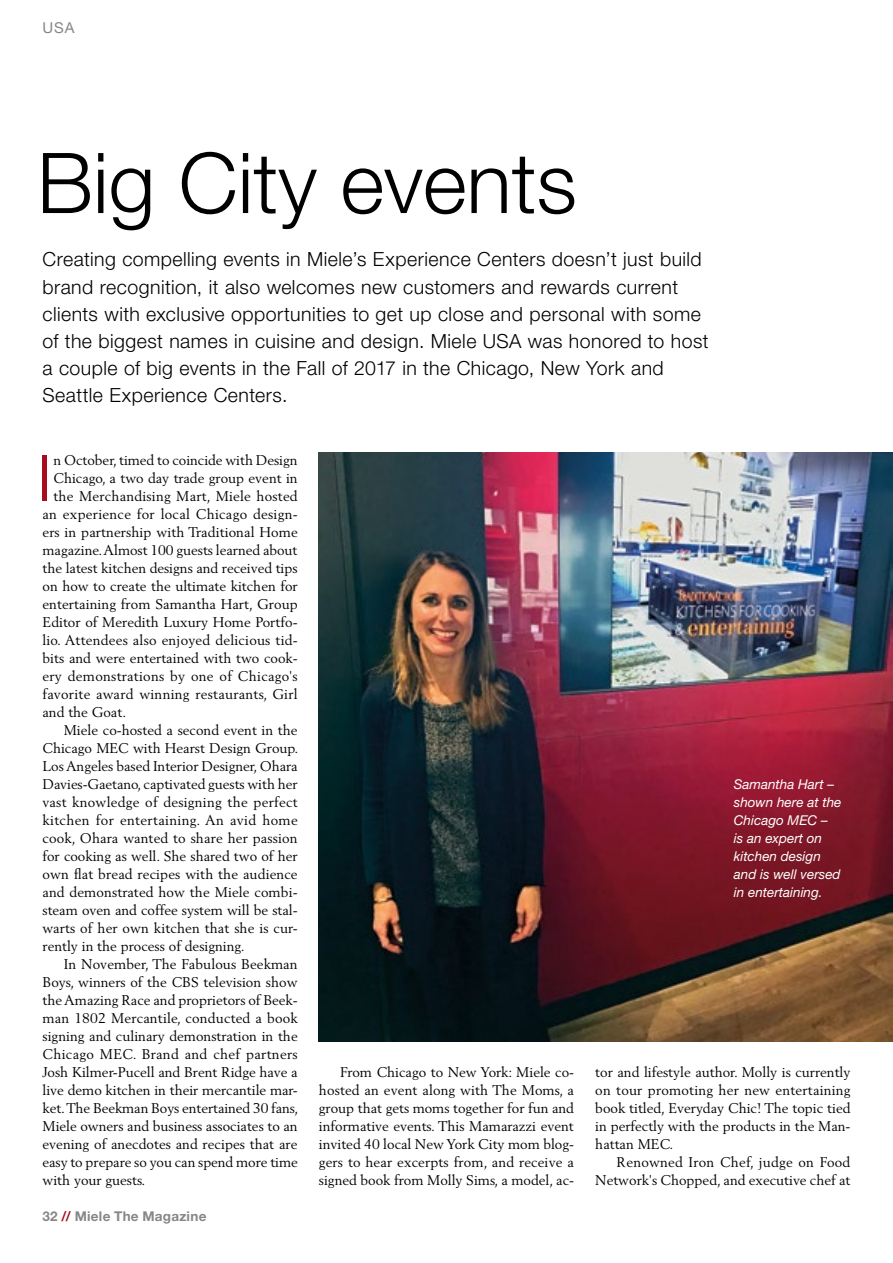
<style>
.page{position:relative;width:893px;height:1263px;background:#fff}
.page>*{position:absolute;margin:0;border:0;box-sizing:border-box;transform-origin:0 0}
.t1{font:300 84px "Helvetica Neue LT";color:#000}
.t2{font:300 64.35px "Helvetica Neue LT";color:#a60d1f}
.t3{font:300 19.5px/27px "Helvetica Neue LT";letter-spacing:.025em;color:#000}
.t4{font:15px "Helvetica Neue LT";color:#878787}
.t5{font:13.95px/18px "Berling";color:#000;text-align:justify}
.t6{font:13.95px "Berling";letter-spacing:.02em;color:#000}
.t7{font:13.95px "Berling";letter-spacing:.025em;color:#000}
.t8{font:italic 13.5px/18px "Helvetica Neue LT";color:#fff}
.t9{font:700 13.5px "Helvetica Neue LT";letter-spacing:.02em;color:#878787}
.s1{color:#a60d1f}
</style>
<div class="page">
<img style="left:319px;top:453px;width:574px;height:588px">
<p class="t4" style="left:43px;top:19px;width:33px">USA</p>
<h1 class="t1" style="left:37px;top:132px;width:541px">Big City events</h1>
<p class="t3" style="left:43px;top:246px;width:668px">Creating compelling events in Miele’s Experience Centers doesn’t just build brand recognition, it also welcomes new customers and rewards current clients with exclusive opportunities to get up close and personal with some of the biggest names in cuisine and design. Miele USA was honored to host a couple of big events in the Fall of 2017 in the Chicago, New York and Seattle Experience Centers.</p>
<h2 class="t2" style="left:38px;top:439px;width:16px">I</h2>
<p class="t5" style="left:53px;top:451px;width:246px">n October, timed to coincide with Design</p>
<p class="t5" style="left:53px;top:469px;width:246px">Chicago, a two day trade group event in</p>
<p class="t5" style="left:53px;top:487px;width:246px">the Merchandising Mart, Miele hosted</p>
<p class="t6" style="left:43px;top:506px;width:257px">an experience for local Chicago design-</p>
<p class="t5" style="left:43px;top:523px;width:257px">ers in partnership with Traditional Home</p>
<p class="t5" style="left:43px;top:541px;width:256px">magazine. Almost 100 guests learned about</p>
<p class="t5" style="left:43px;top:559px;width:257px">the latest kitchen designs and received tips</p>
<p class="t5" style="left:43px;top:577px;width:257px">on how to create the ultimate kitchen for</p>
<p class="t5" style="left:43px;top:595px;width:257px">entertaining from Samantha Hart, Group</p>
<p class="t5" style="left:43px;top:613px;width:257px">Editor of Meredith Luxury Home Portfo-</p>
<p class="t5" style="left:43px;top:631px;width:257px">lio. Attendees also enjoyed delicious tid-</p>
<p class="t5" style="left:43px;top:649px;width:257px">bits and were entertained with two cook-</p>
<p class="t6" style="left:43px;top:668px;width:257px">ery demonstrations by one of Chicago's</p>
<p class="t6" style="left:43px;top:686px;width:257px">favorite award winning restaurants, Girl</p>
<p class="t5" style="left:43px;top:703px;width:85px">and the Goat.</p>
<p class="t5" style="left:64px;top:721px;width:235px">Miele co-hosted a second event in the</p>
<p class="t5" style="left:43px;top:739px;width:257px">Chicago MEC with Hearst Design Group.</p>
<p class="t5" style="left:43px;top:757px;width:257px">Los Angeles based Interior Designer, Ohara</p>
<p class="t5" style="left:43px;top:775px;width:257px">Davies-Gaetano, captivated guests with her</p>
<p class="t6" style="left:43px;top:794px;width:257px">vast knowledge of designing the perfect</p>
<p class="t7" style="left:43px;top:812px;width:257px">kitchen for entertaining. An avid home</p>
<p class="t5" style="left:43px;top:829px;width:256px">cook, Ohara wanted to share her passion</p>
<p class="t5" style="left:43px;top:847px;width:257px">for cooking as well. She shared two of her</p>
<p class="t5" style="left:43px;top:865px;width:257px">own flat bread recipes with the audience</p>
<p class="t5" style="left:43px;top:883px;width:257px">and demonstrated how the Miele combi-</p>
<p class="t5" style="left:43px;top:901px;width:257px">steam oven and coffee system will be stal-</p>
<p class="t5" style="left:43px;top:919px;width:257px">warts of her own kitchen that she is cur-</p>
<p class="t5" style="left:43px;top:937px;width:204px">rently in the process of designing.</p>
<p class="t5" style="left:64px;top:955px;width:235px">In November, The Fabulous Beekman</p>
<p class="t5" style="left:43px;top:973px;width:256px">Boys, winners of the CBS television show</p>
<p class="t5" style="left:43px;top:991px;width:257px">the Amazing Race and proprietors of Beek-</p>
<p class="t5" style="left:43px;top:1009px;width:257px">man 1802 Mercantile, conducted a book</p>
<p class="t5" style="left:43px;top:1027px;width:257px">signing and culinary demonstration in the</p>
<p class="t6" style="left:43px;top:1046px;width:257px">Chicago MEC. Brand and chef partners</p>
<p class="t5" style="left:43px;top:1063px;width:257px">Josh Kilmer-Pucell and Brent Ridge have a</p>
<p class="t5" style="left:43px;top:1081px;width:257px">live demo kitchen in their mercantile mar-</p>
<p class="t5" style="left:43px;top:1099px;width:257px">ket. The Beekman Boys entertained 30 fans,</p>
<p class="t5" style="left:43px;top:1117px;width:257px">Miele owners and business associates to an</p>
<p class="t5" style="left:43px;top:1135px;width:256px">evening of anecdotes and recipes that are</p>
<p class="t5" style="left:43px;top:1153px;width:257px">easy to prepare so you can spend more time</p>
<p class="t5" style="left:43px;top:1171px;width:104px">with your guests.</p>
<p class="t9" style="left:43px;top:1208px;width:165px">32 <span class="s1">//</span> Miele The Magazine</p>
<p class="t5" style="left:319px;top:1063px;width:257px;text-indent:21px">From Chicago to New York: Miele co&shy;hosted an event along with The Moms, a group that gets moms together for fun and informative events. This Mamarazzi event invited 40 local New York City mom blog&shy;gers to hear excerpts from, and receive a signed book from Molly Sims, a model, ac-</p>
<p class="t8" style="left:734px;top:775px;width:109px">Samantha Hart – shown here at the<br>Chicago MEC –<br>is an expert on kitchen design and is well versed in entertaining.</p>
<p class="t5" style="left:595px;top:1063px;width:257px">tor and lifestyle author. Molly is currently on tour promoting her new entertaining book titled, Everyday Chic! The topic tied in perfectly with the products in the Man&shy;hattan MEC.</p>
<p class="t5" style="left:595px;top:1153px;width:257px;text-align:right">Renowned Iron Chef, judge on Food<br>Network's Chopped, and executive chef at</p>
</div>
